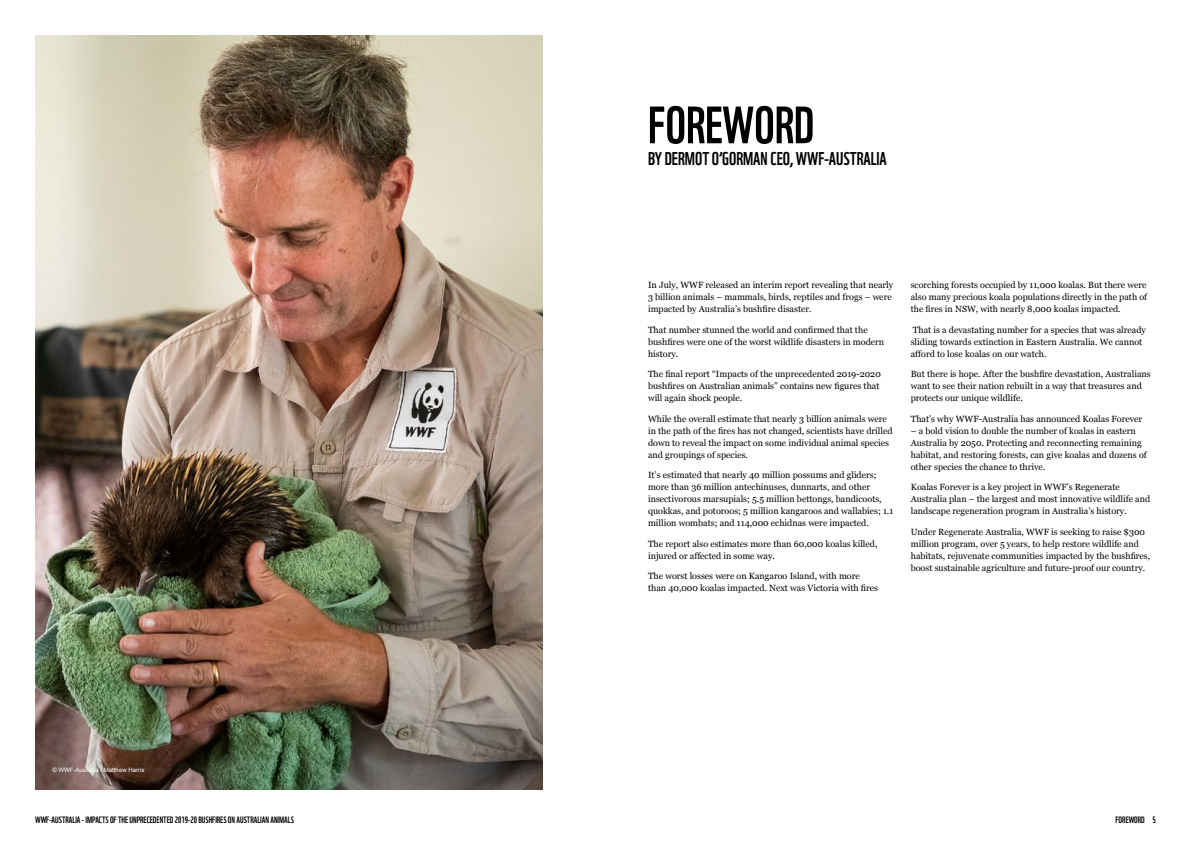
<style>
.page{position:relative;width:1191px;height:842px;background:#fff}
.page>*{position:absolute;margin:0;border:0;box-sizing:border-box;transform-origin:0 0}
.t1{font:51px "WWF";color:#000001}
.t2{font:18px "WWF";color:#000001}
.t3{font:9px/12px "Georgia";color:#000001}
.t4{font:9px "WWF";color:#000001}
.t5{font:6px "Arial";color:#fff}
</style>
<div class="page">
<img style="left:35px;top:35px;width:508px;height:754px">
<p class="t5" style="left:53px;top:766px;width:93px">© WWF-Australia / Matthew Harris</p>
<h1 class="t1" style="left:648px;top:85px;width:168px">FOREWORD</h1>
<h2 class="t2" style="left:648px;top:145px;width:240px">BY DERMOT O’GORMAN CEO, WWF-AUSTRALIA</h2>
<p class="t3" style="left:648px;top:279px;width:247px">In July, WWF released an interim report revealing that nearly<br>3 billion animals – mammals, birds, reptiles and frogs – were impacted by Australia’s bushfire disaster.</p>
<p class="t3" style="left:648px;top:324px;width:238px">That number stunned the world and confirmed that the bushfires were one of the worst wildlife disasters in modern history.</p>
<p class="t3" style="left:648px;top:368px;width:234px">The final report “Impacts of the unprecedented 2019-2020 bushfires on Australian animals” contains new figures that will again shock people.</p>
<p class="t3" style="left:648px;top:413px;width:246px">While the overall estimate that nearly 3 billion animals were in the path of the fires has not changed, scientists have drilled down to reveal the impact on some individual animal species and groupings of species.</p>
<p class="t3" style="left:648px;top:469px;width:247px">It’s estimated that nearly 40 million possums and gliders; more than 36 million antechinuses, dunnarts, and other insectivorous marsupials; 5.5 million bettongs, bandicoots, quokkas, and potoroos; 5 million kangaroos and wallabies; 1.1 million wombats; and 114,000 echidnas were impacted.</p>
<p class="t3" style="left:648px;top:538px;width:231px">The report also estimates more than 60,000 koalas killed, injured or affected in some way.</p>
<p class="t3" style="left:648px;top:570px;width:232px">The worst losses were on Kangaroo Island, with more than 40,000 koalas impacted. Next was Victoria with fires</p>
<p class="t3" style="left:910px;top:279px;width:238px;text-align:justify">scorching forests occupied by 11,000 koalas. But there were also many precious koala populations directly in the path of the fires in NSW, with nearly 8,000 koalas impacted.</p>
<p class="t3" style="left:910px;top:324px;width:237px">That is a devastating number for a species that was already sliding towards extinction in Eastern Australia. We cannot afford to lose koalas on our watch.</p>
<p class="t3" style="left:910px;top:368px;width:241px">But there is hope. After the bushfire devastation, Australians want to see their nation rebuilt in a way that treasures and protects our unique wildlife.</p>
<p class="t3" style="left:910px;top:413px;width:233px">That’s why WWF-Australia has announced Koalas Forever</p>
<p class="t3" style="left:910px;top:425px;width:237px">– a bold vision to double the number of koalas in eastern Australia by 2050. Protecting and reconnecting remaining habitat, and restoring forests, can give koalas and dozens of other species the chance to thrive.</p>
<p class="t3" style="left:910px;top:481px;width:241px">Koalas Forever is a key project in WWF’s Regenerate<br>Australia plan – the largest and most innovative wildlife and landscape regeneration program in Australia’s history.</p>
<p class="t3" style="left:910px;top:526px;width:241px">Under Regenerate Australia, WWF is seeking to raise $300 million program, over 5 years, to help restore wildlife and habitats, rejuvenate communities impacted by the bushfires, boost sustainable agriculture and future-proof our country.</p>
<p class="t4" style="left:1115px;top:813px;width:31px">FOREWORD</p>
<p class="t4" style="left:35px;top:813px;width:260px">WWF-AUSTRALIA - IMPACTS OF THE UNPRECEDENTED 2019-20 BUSHFIRES ON AUSTRALIAN ANIMALS</p>
<p class="t4" style="left:1152px;top:813px;width:5px">5</p>
</div>
